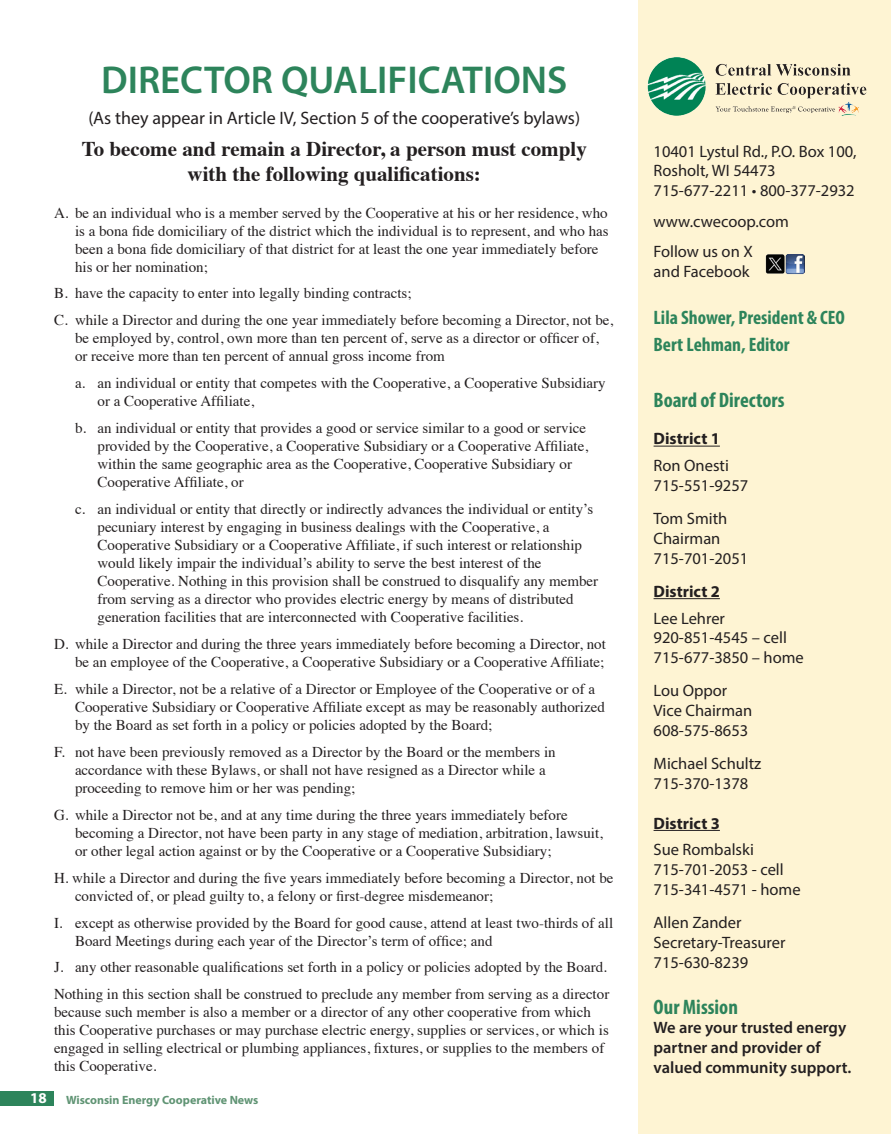
<style>
.page{position:relative;width:891px;height:1134px;background:#fff}
.page>*{position:absolute;margin:0;border:0;box-sizing:border-box;transform-origin:0 0}
.t1{font:600 39px "Myriad Pro";color:#2d845b}
.t2{font:700 21px "Times";color:#231f20}
.Local_-_body_text{font:700 condensed 21px "Myriad Pro";color:#2d845b}
.Contents_In_every_issue{font:700 condensed 19.5px "Myriad Pro";color:#2d845b}
.t3{font:18px "Myriad Pro";color:#231f20}
.Local_-_body_text-2{font:16.5px/19.8px "Myriad Pro";color:#231f20}
.t4{font:600 16.5px/19.8px "Myriad Pro";color:#231f20}
.Local_-_body_text-3{font:700 16.5px "Myriad Pro";color:#231f20}
.t5{font:15px/18px "Times";color:#231f20}
.t6{font:700 15px "Myriad Pro";color:#fff}
.t7{font:700 12px "Myriad Pro";color:#609474}
</style>
<div class="page">
<div style="left:0;top:1091px;width:54px;height:14px;background:#2d845b"></div>
<div style="left:639px;top:0;width:252px;height:1134px;background:#fef4d3"></div>
<img style="left:647px;top:57px;width:220px;height:59px">
<hr style="left:654px;top:446px;width:66px;height:1px;background:#231f20">
<hr style="left:654px;top:598px;width:66px;height:1px;background:#231f20">
<hr style="left:654px;top:830px;width:66px;height:1px;background:#231f20">
<img style="left:766px;top:255px;width:38px;height:19px">
<p class="t1" style="left:101px;top:55px;width:468px">DIRECTOR QUALIFICATIONS</p>
<p class="t3" style="left:88px;top:106px;width:493px">(As they appear in Article IV, Section 5 of the cooperative’s bylaws)</p>
<p class="t2" style="left:82px;top:128px;width:507px">To become and remain a Director, a person must comply</p>
<p class="t2" style="left:188px;top:154px;width:295px">with the following qualifications:</p>
<p class="t5" style="left:75px;top:202px;width:535px;text-indent:-21px">A. be an individual who is a member served by the Cooperative at his or her residence, who is a bona fide domiciliary of the district which the individual is to represent, and who has been a bona fide domiciliary of that district for at least the one year immediately before his or her nomination;</p>
<p class="t5" style="left:54px;top:283px;width:359px">B. have the capacity to enter into legally binding contracts;</p>
<p class="t5" style="left:75px;top:310px;width:540px;text-indent:-21px">C. while a Director and during the one year immediately before becoming a Director, not be, be employed by, control, own more than ten percent of, serve as a director or officer of, or receive more than ten percent of annual gross income from</p>
<p class="t5" style="left:98px;top:373px;width:510px;text-indent:-22px">a. an individual or entity that competes with the Cooperative, a Cooperative Subsidiary or a Cooperative Affiliate,</p>
<p class="t5" style="left:98px;top:418px;width:492px;text-indent:-22px">b. an individual or entity that provides a good or service similar to a good or service provided by the Cooperative, a Cooperative Subsidiary or a Cooperative Affiliate, within the same geographic area as the Cooperative, Cooperative Subsidiary or Cooperative Affiliate, or</p>
<p class="t5" style="left:98px;top:499px;width:502px;text-indent:-22px">c. an individual or entity that directly or indirectly advances the individual or entity’s pecuniary interest by engaging in business dealings with the Cooperative, a Cooperative Subsidiary or a Cooperative Affiliate, if such interest or relationship would likely impair the individual’s ability to serve the best interest of the Cooperative. Nothing in this provision shall be construed to disqualify any member from serving as a director who provides electric energy by means of distributed generation facilities that are interconnected with Cooperative facilities.</p>
<p class="t5" style="left:54px;top:634px;width:553px;text-align:right">D. while a Director and during the three years immediately before becoming a Director, not be an employee of the Cooperative, a Cooperative Subsidiary or a Cooperative Affiliate;</p>
<p class="t5" style="left:75px;top:679px;width:531px;text-indent:-21px">E. while a Director, not be a relative of a Director or Employee of the Cooperative or of a<br>Cooperative Subsidiary or Cooperative Affiliate except as may be reasonably authorized by the Board as set forth in a policy or policies adopted by the Board;</p>
<p class="t5" style="left:75px;top:741px;width:482px;text-indent:-21px">F. not have been previously removed as a Director by the Board or the members in accordance with these Bylaws, or shall not have resigned as a Director while a proceeding to remove him or her was pending;</p>
<p class="t5" style="left:75px;top:804px;width:530px;text-indent:-21px">G. while a Director not be, and at any time during the three years immediately before becoming a Director, not have been party in any stage of mediation, arbitration, lawsuit, or other legal action against or by the Cooperative or a Cooperative Subsidiary;</p>
<p class="t5" style="left:75px;top:867px;width:540px;text-indent:-21px">H. while a Director and during the five years immediately before becoming a Director, not be convicted of, or plead guilty to, a felony or first-degree misdemeanor;</p>
<p class="t5" style="left:75px;top:912px;width:540px;text-indent:-21px">I. except as otherwise provided by the Board for good cause, attend at least two-thirds of all<br>Board Meetings during each year of the Director’s term of office; and</p>
<p class="t5" style="left:54px;top:957px;width:555px">J. any other reasonable qualifications set forth in a policy or policies adopted by the Board.</p>
<p class="t5" style="left:54px;top:984px;width:557px">Nothing in this section shall be construed to preclude any member from serving as a director because such member is also a member or a director of any other cooperative from which this Cooperative purchases or may purchase electric energy, supplies or services, or which is engaged in selling electrical or plumbing appliances, fixtures, or supplies to the members of this Cooperative.</p>
<p class="t6" style="left:30px;top:1088px;width:18px">18</p>
<p class="t7" style="left:66px;top:1092px;width:194px">Wisconsin Energy Cooperative News</p>
<p class="Local_-_body_text-2" style="left:654px;top:141px;width:205px">10401 Lystul Rd., P.O. Box 100,<br>Rosholt, WI 54473</p>
<p class="Local_-_body_text-2" style="left:654px;top:181px;width:203px">715-677-2211 • 800-377-2932</p>
<p class="Local_-_body_text-2" style="left:654px;top:211px;width:137px">www.cwecoop.com</p>
<p class="Local_-_body_text-2" style="left:654px;top:242px;width:101px">Follow us on X</p>
<p class="Local_-_body_text-2" style="left:654px;top:262px;width:97px">and Facebook</p>
<p class="Contents_In_every_issue" style="left:654px;top:305px;width:193px">Lila Shower, President &amp; CEO</p>
<p class="Contents_In_every_issue" style="left:654px;top:333px;width:137px">Bert Lehman, Editor</p>
<p class="Local_-_body_text" style="left:654px;top:387px;width:132px">Board of Directors</p>
<p class="Local_-_body_text-3" style="left:654px;top:428px;width:68px">District 1</p>
<p class="Local_-_body_text-2" style="left:654px;top:455px;width:77px">Ron Onesti</p>
<p class="Local_-_body_text-2" style="left:654px;top:475px;width:96px">715-551-9257</p>
<p class="Local_-_body_text-2" style="left:654px;top:508px;width:75px">Tom Smith</p>
<p class="Local_-_body_text-2" style="left:654px;top:528px;width:68px">Chairman</p>
<p class="Local_-_body_text-2" style="left:654px;top:548px;width:96px">715-701-2051</p>
<p class="Local_-_body_text-3" style="left:654px;top:581px;width:68px">District 2</p>
<p class="Local_-_body_text-2" style="left:654px;top:608px;width:73px">Lee Lehrer</p>
<p class="Local_-_body_text-2" style="left:654px;top:628px;width:135px">920-851-4545 – cell</p>
<p class="Local_-_body_text-2" style="left:654px;top:647px;width:152px">715-677-3850 – home</p>
<p class="Local_-_body_text-2" style="left:654px;top:681px;width:75px">Lou Oppor</p>
<p class="Local_-_body_text-2" style="left:654px;top:701px;width:100px">Vice Chairman</p>
<p class="Local_-_body_text-2" style="left:654px;top:720px;width:96px">608-575-8653</p>
<p class="Local_-_body_text-2" style="left:654px;top:754px;width:109px">Michael Schultz</p>
<p class="Local_-_body_text-2" style="left:654px;top:773px;width:96px">715-370-1378</p>
<p class="Local_-_body_text-3" style="left:654px;top:812px;width:68px">District 3</p>
<p class="Local_-_body_text-2" style="left:654px;top:840px;width:102px">Sue Rombalski</p>
<p class="Local_-_body_text-2" style="left:654px;top:859px;width:132px">715-701-2053 - cell</p>
<p class="Local_-_body_text-2" style="left:654px;top:879px;width:149px">715-341-4571 - home</p>
<p class="Local_-_body_text-2" style="left:654px;top:913px;width:89px">Allen Zander</p>
<p class="Local_-_body_text-2" style="left:654px;top:932px;width:133px">Secretary-Treasurer</p>
<p class="Local_-_body_text-2" style="left:654px;top:952px;width:96px">715-630-8239</p>
<p class="Local_-_body_text" style="left:654px;top:994px;width:86px">Our Mission</p>
<p class="t4" style="left:654px;top:1018px;width:199px">We are your trusted energy partner and provider of valued community support.</p>
</div>
